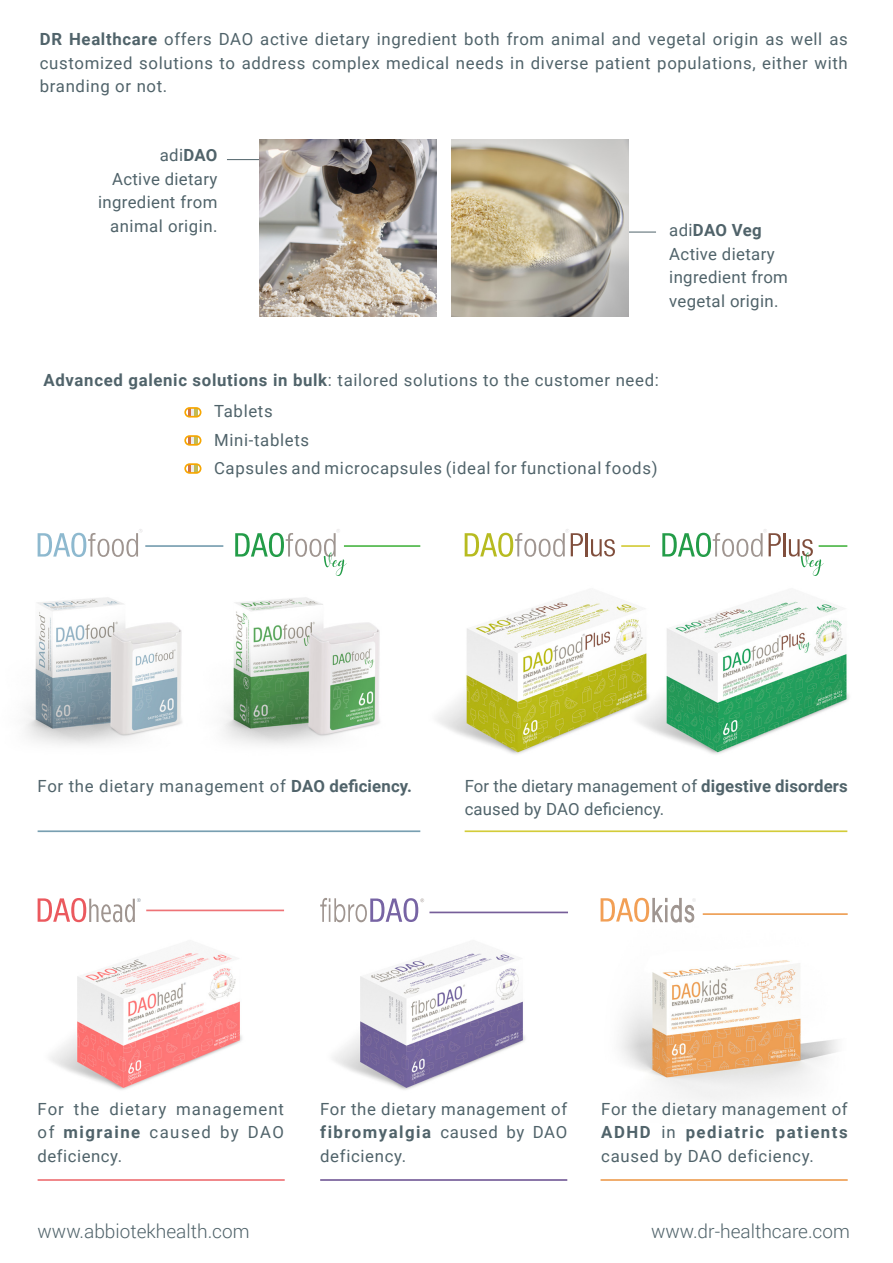
<style>
.page{position:relative;width:893px;height:1263px;background:#fff}
.page>*{position:absolute;margin:0;border:0;box-sizing:border-box;transform-origin:0 0}
.t1{font:300 19.05px "Roboto";color:#50636a}
.t2{font:16.8px/23.4px "Roboto";letter-spacing:.04em;color:#50636a;text-align:justify}
.t3{font:16.8px/23.4px "Roboto";letter-spacing:.02em;color:#50636a}
.t4{font:16.8px/23.4px "Roboto";letter-spacing:.01em;color:#50636a}
.s1{font-weight:700}
</style>
<div class="page">
<img style="left:420px;top:538px;width:429px;height:216px">
<img style="left:50px;top:952px;width:192px;height:138px">
<img style="left:333px;top:953px;width:192px;height:137px">
<img style="left:620px;top:960px;width:218px;height:141px">
<img style="left:25px;top:597px;width:157px;height:148px">
<img style="left:223px;top:597px;width:157px;height:148px">
<hr style="left:145px;top:545px;width:78px;height:2px;background:#789fb1">
<hr style="left:344px;top:545px;width:76px;height:2px;background:#4eb749">
<hr style="left:146px;top:909px;width:138px;height:2px;background:#ee7377">
<hr style="left:621px;top:545px;width:29px;height:2px;background:#d3cc3a">
<hr style="left:819px;top:545px;width:28px;height:2px;background:#4eb749">
<hr style="left:429px;top:911px;width:139px;height:2px;background:#765e99">
<hr style="left:703px;top:913px;width:145px;height:2px;background:#ee9f54">
<hr style="left:601px;top:1179px;width:247px;height:2px;background:#ee9f54">
<hr style="left:38px;top:1179px;width:247px;height:2px;background:#ee7377">
<hr style="left:465px;top:830px;width:382px;height:2px;background:#d3cc3a">
<hr style="left:38px;top:830px;width:382px;height:2px;background:#789fb1">
<hr style="left:320px;top:1179px;width:247px;height:2px;background:#765e99">
<hr style="left:597px;top:232px;width:59px;height:1px;background:#50636a">
<hr style="left:227px;top:159px;width:59px;height:1px;background:#50636a">
<svg style="left:465px;top:529px;width:118px;height:28px"></svg>
<hr style="left:585px;top:533px;width:2px;height:23px;background:#804e3c">
<svg style="left:591px;top:539px;width:24px;height:17px"></svg>
<svg style="left:662px;top:529px;width:119px;height:28px"></svg>
<hr style="left:783px;top:533px;width:2px;height:23px;background:#804e3c">
<svg style="left:789px;top:539px;width:35px;height:37px"></svg>
<svg style="left:38px;top:898px;width:103px;height:24px"></svg>
<svg style="left:601px;top:898px;width:95px;height:24px"></svg>
<svg style="left:320px;top:898px;width:104px;height:24px"></svg>
<svg style="left:38px;top:529px;width:105px;height:28px"></svg>
<svg style="left:235px;top:529px;width:112px;height:47px"></svg>
<img style="left:259px;top:140px;width:177px;height:177px">
<img style="left:451px;top:140px;width:177px;height:177px">
<svg style="left:188px;top:410px;width:10px;height:5px"></svg>
<div style="left:184px;top:407px;width:17px;height:11px;border:2px solid #f7a600;border-radius:4px"></div>
<svg style="left:188px;top:438px;width:10px;height:5px"></svg>
<div style="left:184px;top:435px;width:17px;height:11px;border:2px solid #f7a600;border-radius:4px"></div>
<svg style="left:188px;top:466px;width:10px;height:5px"></svg>
<div style="left:184px;top:463px;width:17px;height:11px;border:2px solid #f7a600;border-radius:4px"></div>
<p class="t2" style="left:40px;top:27px;width:809px"><span class="s1">DR Healthcare</span> offers DAO active dietary ingredient both from animal and vegetal origin as well as customized solutions to address complex medical needs in diverse patient populations, either with branding or not.</p>
<p class="t3" style="left:98px;top:143px;width:121px;text-align:right">adi<span class="s1">DAO<br></span>Active dietary ingredient from animal origin.</p>
<p class="t3" style="left:669px;top:218px;width:120px">adi<span class="s1">DAO Veg<br></span>Active dietary ingredient from vegetal origin.</p>
<p class="t2" style="left:214px;top:364px;width:446px;line-height:31.3px;text-indent:-171px"><span class="s1">Advanced galenic solutions in bulk</span>: tailored solutions to the customer need:<br>Tablets</p>
<p class="t2" style="left:214px;top:425px;width:445px;line-height:28.2px">Mini-tablets<br>Capsules and microcapsules (ideal for functional foods)</p>
<p class="t2" style="left:38px;top:773px;width:376px">For the dietary management of <span class="s1">DAO deficiency.</span></p>
<p class="t4" style="left:465px;top:773px;width:385px">For the dietary management of <span class="s1">digestive disorders </span>caused by DAO deficiency.</p>
<p class="t2" style="left:38px;top:1096px;width:248px">For the dietary management of <span class="s1">migraine</span> caused by DAO deficiency.</p>
<p class="t2" style="left:320px;top:1096px;width:249px">For the dietary management of <span class="s1">fibromyalgia</span> caused by DAO deficiency.</p>
<p class="t2" style="left:601px;top:1096px;width:248px">For the dietary management of <span class="s1">ADHD</span> in <span class="s1">pediatric patients </span>caused by DAO deficiency.</p>
<p class="t1" style="left:38px;top:1218px;width:213px">www.abbiotekhealth.com</p>
<p class="t1" style="left:651px;top:1218px;width:200px">www.dr-healthcare.com</p>
</div>
